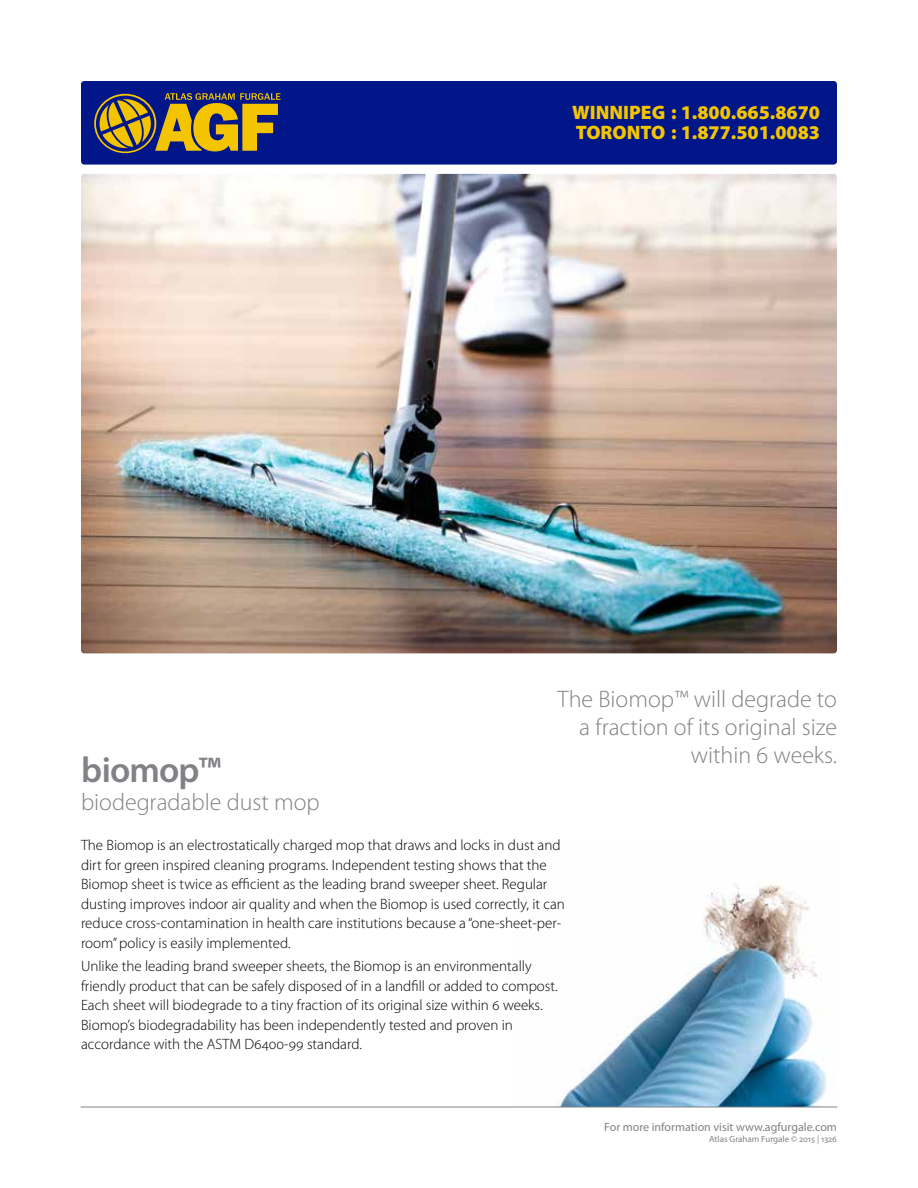
<style>
.page{position:relative;width:918px;height:1188px;background:#fff}
.page>*{position:absolute;margin:0;border:0;box-sizing:border-box;transform-origin:0 0}
.t1{font:600 36px "Myriad Pro";letter-spacing:-.025em;color:#808285}
.t2{font:300 24px/28.5px "Myriad Pro";color:#808285;text-align:right}
.t3{font:900 19.5px/19.5px "Myriad Pro";color:#f5c400}
.t4{font:300 15px/19.5px "Myriad Pro";color:#000}
.t5{font:12px "Myriad Pro";color:#808285}
.t6{font:9px "Myriad Pro";color:#808285}
</style>
<div class="page">
<img style="left:514px;top:884px;width:323px;height:223px">
<div style="left:81px;top:81px;width:756px;height:84px;background:#001689;border-radius:3px"></div>
<img style="left:81px;top:174px;width:756px;height:479px">
<hr style="left:81px;top:1107px;width:756px;height:1px;background:#808285">
<svg style="left:94px;top:93px;width:187px;height:61px"></svg>
<h3 class="t3" style="left:572px;top:103px;width:250px">WINNIPEG : 1.800.665.8670<br>TORONTO : 1.877.501.0083</h3>
<h2 class="t2" style="left:558px;top:685px;width:281px">The Biomop™ will degrade to a fraction of its original size within 6 weeks.</h2>
<h1 class="t1" style="left:81px;top:750px;width:141px">biomop™</h1>
<h2 class="t2" style="left:81px;top:788px;width:240px">biodegradable dust mop</h2>
<p class="t4" style="left:81px;top:836px;width:486px">The Biomop is an electrostatically charged mop that draws and locks in dust and dirt for green inspired cleaning programs. Independent testing shows that the Biomop sheet is twice as efficient as the leading brand sweeper sheet. Regular dusting improves indoor air quality and when the Biomop is used correctly, it can reduce cross-contamination in health care institutions because a “one-sheet-per&shy;room” policy is easily implemented.</p>
<p class="t4" style="left:81px;top:957px;width:478px">Unlike the leading brand sweeper sheets, the Biomop is an environmentally friendly product that can be safely disposed of in a landfill or added to compost.<br>Each sheet will biodegrade to a tiny fraction of its original size within 6 weeks.<br>Biomop’s biodegradability has been independently tested and proven in accordance with the ASTM D6400-99 standard.</p>
<p class="t5" style="left:604px;top:1120px;width:234px">For more information visit www.agfurgale.com</p>
<p class="t6" style="left:709px;top:1134px;width:129px">Atlas Graham Furgale © 2015 | 1326</p>
</div>
